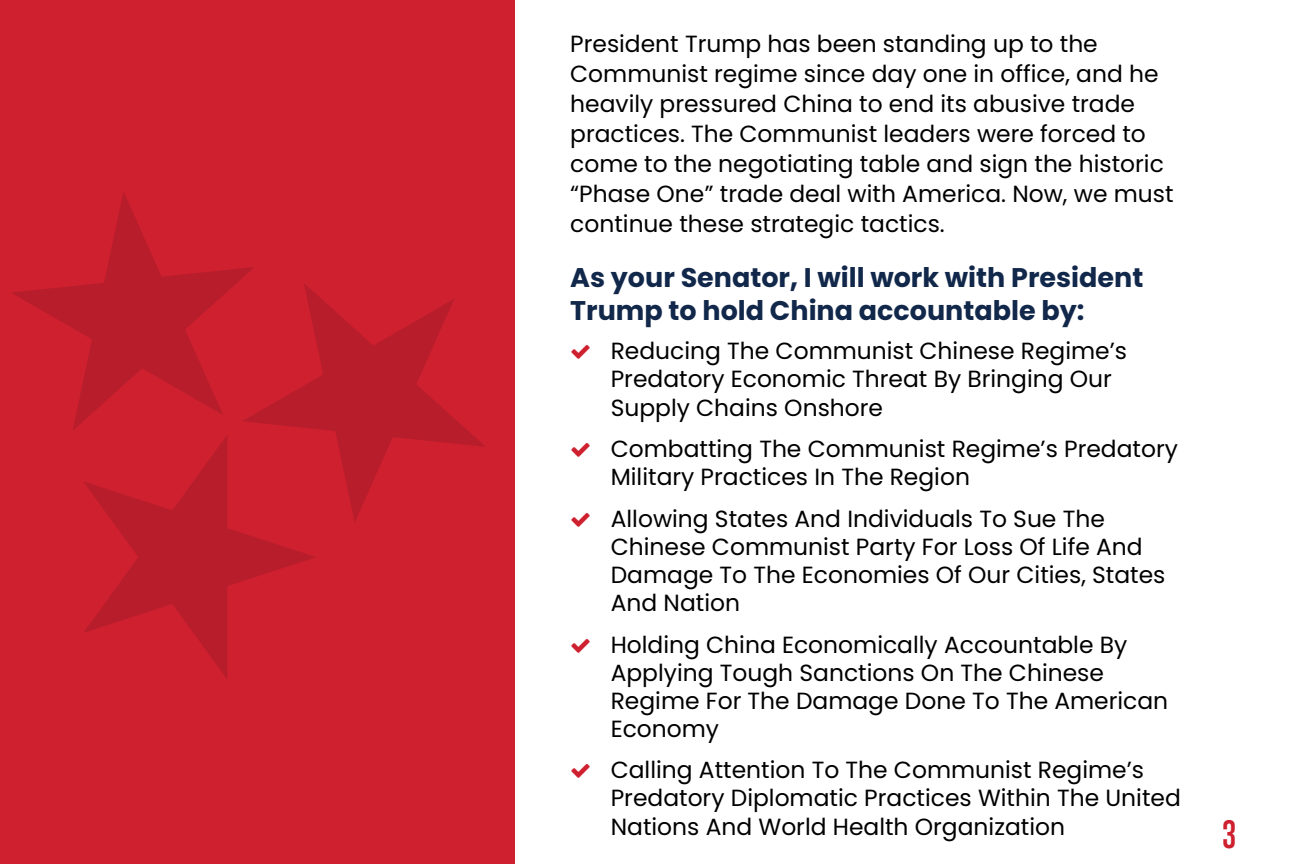
<style>
.page{position:relative;width:1296px;height:864px;background:#fff}
.page>*{position:absolute;margin:0;border:0;box-sizing:border-box;transform-origin:0 0}
.t1{font:700 36px "Trump Gothic Pro";color:#ce202f}
.t2{font:700 27px/32.4px "Poppins";color:#12284b}
.t3{font:23.4px/28.2px "Poppins";color:#000}
</style>
<div class="page">
<div style="left:0;top:0;width:514px;height:864px;background:#ce202f"></div>
<svg style="left:84px;top:436px;width:231px;height:243px"></svg>
<svg style="left:12px;top:192px;width:242px;height:238px"></svg>
<svg style="left:242px;top:283px;width:243px;height:240px"></svg>
<p class="t3" style="left:570px;top:28px;width:605px;line-height:30px">President Trump has been standing up to the Communist regime since day one in office, and he heavily pressured China to end its abusive trade practices. The Communist leaders were forced to come to the negotiating table and sign the historic “Phase One” trade deal with America. Now, we must continue these strategic tactics.</p>
<p class="t2" style="left:570px;top:262px;width:575px">As your Senator, I will work with President<br>Trump to hold China accountable by:</p>
<p class="t3" style="left:611px;top:337px;width:518px">Reducing The Communist Chinese Regime’s<br>Predatory Economic Threat By Bringing Our<br>Supply Chains Onshore</p>
<p class="t3" style="left:611px;top:435px;width:569px">Combatting The Communist Regime’s Predatory<br>Military Practices In The Region</p>
<p class="t3" style="left:611px;top:505px;width:556px">Allowing States And Individuals To Sue The Chinese Communist Party For Loss Of Life And Damage To The Economies Of Our Cities, States And Nation</p>
<p class="t3" style="left:611px;top:630px;width:559px">Holding China Economically Accountable By Applying Tough Sanctions On The Chinese Regime For The Damage Done To The American Economy</p>
<p class="t3" style="left:611px;top:756px;width:572px">Calling Attention To The Communist Regime’s<br>Predatory Diplomatic Practices Within The United<br>Nations And World Health Organization</p>
<h1 class="t1" style="left:1223px;top:812px;width:15px">3</h1>
</div>
